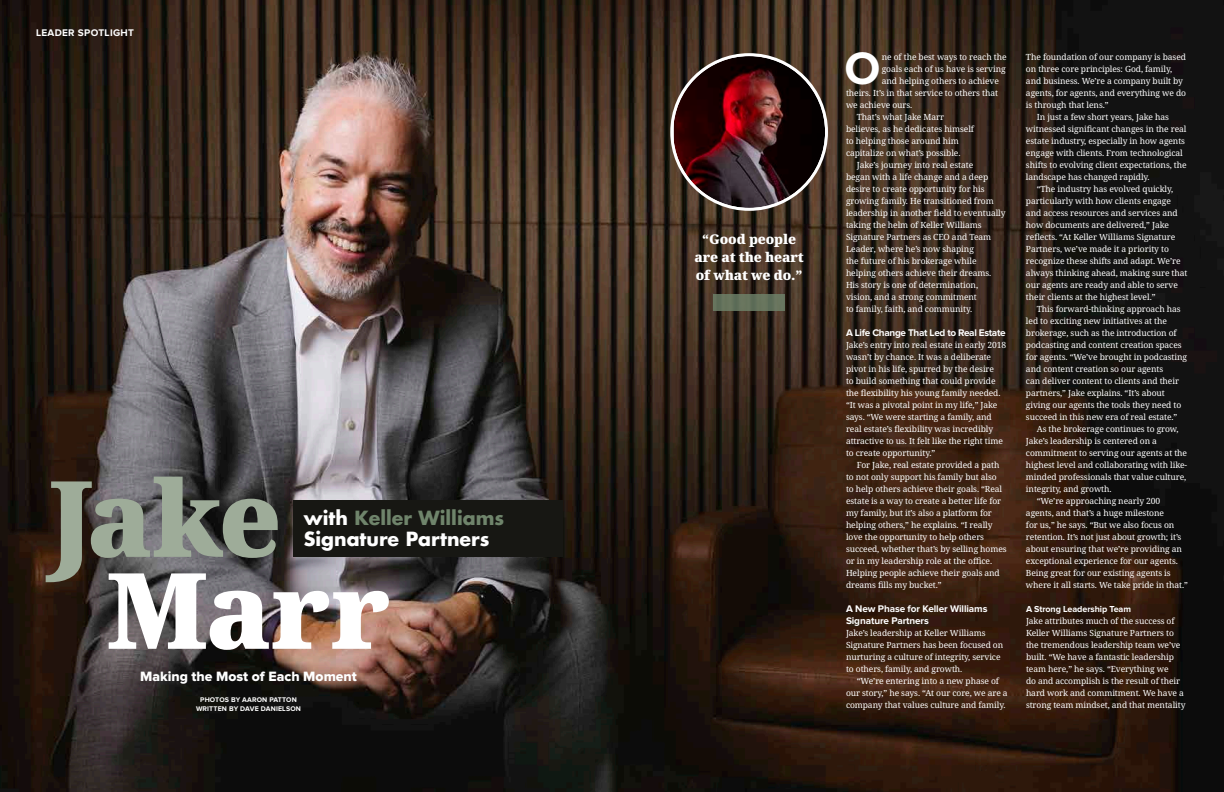
<style>
.page{position:relative;width:1224px;height:792px;background:#fff}
.page>*{position:absolute;margin:0;border:0;box-sizing:border-box;transform-origin:0 0}
.t1{font:900 105.6px "Avrile Serif";color:#9eac99}
.t2{font:900 105.6px "Avrile Serif";color:#fff}
.t3{font:700 47.1px "Proxima Nova";color:#fff}
.t4{font:700 19px/21px "Futura Std";color:#fff}
.t5{font:14px "Proxima Nova Extrabld";color:#fff}
.t6{font:900 13.4px/18px "Avrile Serif";letter-spacing:-.01em;color:#fff;text-align:center}
.t7{font:700 10px/12px "Proxima Nova";letter-spacing:-.01em;color:#fff}
.t8{font:700 10px "Proxima Nova";letter-spacing:-.03em;color:#fff}
.t9{font:700 10px "Proxima Nova";letter-spacing:.03em;color:#fff}
.t10{font:700 9px "Proxima Nova";letter-spacing:-.01em;color:#fff}
.t11{font:8.5px/12px "Avrile Serif";letter-spacing:-.01em;color:#fff}
.t12{font:700 7px/9px "Proxima Nova";letter-spacing:.02em;color:#fff;text-align:center}
.s1{color:#6f846b}
</style>
<div class="page">
<img style="left:0;top:0;width:1224px;height:792px">
<div style="left:294px;top:500px;width:270px;height:57px;background:#171713"></div>
<img style="left:674px;top:56px;width:151px;height:152px">
<div style="left:670px;top:53px;width:158px;height:158px;border:3px solid #fff;border-radius:50%"></div>
<div style="left:713px;top:294px;width:72px;height:16px;background:#67745d"></div>
<p class="t9" style="left:36px;top:28px;width:100px">LEADER SPOTLIGHT</p>
<h1 class="t1" style="left:48px;top:443px;width:235px">Jake</h1>
<h3 class="t4" style="left:304px;top:507px;width:202px">with <span class="s1">Keller Williams<br></span>Signature Partners</h3>
<h1 class="t2" style="left:106px;top:535px;width:285px">Marr</h1>
<h3 class="t5" style="left:140px;top:670px;width:218px">Making the Most of Each Moment</h3>
<p class="t12" style="left:196px;top:696px;width:106px">PHOTOS BY AARON PATTON<br>WRITTEN BY DAVE DANIELSON</p>
<h3 class="t6" style="left:695px;top:230px;width:111px">“Good people are at the heart of what we do.”</h3>
<h2 class="t3" style="left:844px;top:47px;width:38px">O</h2>
<p class="t11" style="left:882px;top:51px;width:126px">ne of the best ways to reach the</p>
<p class="t11" style="left:882px;top:63px;width:125px">goals each of us have is serving</p>
<p class="t11" style="left:882px;top:75px;width:119px">and helping others to achieve</p>
<p class="t11" style="left:846px;top:87px;width:154px">theirs. It’s in that service to others that</p>
<p class="t11" style="left:846px;top:99px;width:68px">we achieve ours.</p>
<p class="t11" style="left:857px;top:111px;width:89px">That’s what Jake Marr</p>
<p class="t11" style="left:846px;top:123px;width:130px">believes, as he dedicates himself</p>
<p class="t11" style="left:846px;top:135px;width:114px">to helping those around him</p>
<p class="t11" style="left:846px;top:147px;width:116px">capitalize on what’s possible.</p>
<p class="t11" style="left:857px;top:159px;width:118px">Jake’s journey into real estate</p>
<p class="t11" style="left:846px;top:171px;width:144px">began with a life change and a deep</p>
<p class="t11" style="left:846px;top:183px;width:140px">desire to create opportunity for his</p>
<p class="t11" style="left:846px;top:195px;width:149px">growing family. He transitioned from</p>
<p class="t11" style="left:846px;top:207px;width:161px">leadership in another field to eventually</p>
<p class="t11" style="left:846px;top:219px;width:137px">taking the helm of Keller Williams</p>
<p class="t11" style="left:846px;top:231px;width:147px">Signature Partners as CEO and Team</p>
<p class="t11" style="left:846px;top:243px;width:129px">Leader, where he’s now shaping</p>
<p class="t11" style="left:846px;top:255px;width:132px">the future of his brokerage while</p>
<p class="t11" style="left:846px;top:267px;width:147px">helping others achieve their dreams.</p>
<p class="t11" style="left:846px;top:279px;width:134px">His story is one of determination,</p>
<p class="t11" style="left:846px;top:291px;width:132px">vision, and a strong commitment</p>
<p class="t11" style="left:846px;top:303px;width:128px">to family, faith, and community.</p>
<p class="t8" style="left:846px;top:328px;width:161px">A Life Change That Led to Real Estate</p>
<p class="t11" style="left:846px;top:339px;width:162px">Jake’s entry into real estate in early 2018 wasn’t by chance. It was a deliberate pivot in his life, spurred by the desire<br>to build something that could provide the flexibility his young family needed. “It was a pivotal point in my life,” Jake says. “We were starting a family, and real estate’s flexibility was incredibly attractive to us. It felt like the right time to create opportunity.”</p>
<p class="t11" style="left:846px;top:459px;width:162px;text-indent:11px">For Jake, real estate provided a path to not only support his family but also to help others achieve their goals. “Real estate is a way to create a better life for my family, but it’s also a platform for helping others,” he explains. “I really love the opportunity to help others succeed, whether that’s by selling homes or in my leadership role at the office.<br>Helping people achieve their goals and dreams fills my bucket.”</p>
<p class="t7" style="left:846px;top:603px;width:143px">A New Phase for Keller Williams<br>Signature Partners</p>
<p class="t11" style="left:846px;top:627px;width:159px">Jake’s leadership at Keller Williams Signature Partners has been focused on nurturing a culture of integrity, service to others, family, and growth.</p>
<p class="t11" style="left:846px;top:675px;width:163px;text-align:center">“We’re entering into a new phase of<br>our story,” he says. “At our core, we are a company that values culture and family.</p>
<p class="t11" style="left:1026px;top:51px;width:162px">The foundation of our company is based</p>
<p class="t11" style="left:1026px;top:63px;width:148px">on three core principles: God, family,</p>
<p class="t11" style="left:1026px;top:75px;width:159px">and business. We’re a company built by</p>
<p class="t11" style="left:1026px;top:87px;width:162px">agents, for agents, and everything we do</p>
<p class="t11" style="left:1026px;top:99px;width:84px">is through that lens.”</p>
<p class="t11" style="left:1037px;top:111px;width:134px">In just a few short years, Jake has</p>
<p class="t11" style="left:1026px;top:123px;width:162px">witnessed significant changes in the real</p>
<p class="t11" style="left:1026px;top:135px;width:161px">estate industry, especially in how agents</p>
<p class="t11" style="left:1026px;top:147px;width:158px">engage with clients. From technological</p>
<p class="t11" style="left:1026px;top:159px;width:162px">shifts to evolving client expectations, the</p>
<p class="t11" style="left:1026px;top:171px;width:125px">landscape has changed rapidly.</p>
<p class="t11" style="left:1037px;top:183px;width:138px">“The industry has evolved quickly,</p>
<p class="t11" style="left:1026px;top:195px;width:146px">particularly with how clients engage</p>
<p class="t11" style="left:1026px;top:207px;width:153px">and access resources and services and</p>
<p class="t11" style="left:1026px;top:219px;width:145px">how documents are delivered,” Jake</p>
<p class="t11" style="left:1026px;top:231px;width:151px">reflects. “At Keller Williams Signature</p>
<p class="t11" style="left:1026px;top:243px;width:144px">Partners, we’ve made it a priority to</p>
<p class="t11" style="left:1026px;top:255px;width:156px">recognize these shifts and adapt. We’re</p>
<p class="t11" style="left:1026px;top:267px;width:163px">always thinking ahead, making sure that</p>
<p class="t11" style="left:1026px;top:279px;width:153px">our agents are ready and able to serve</p>
<p class="t11" style="left:1026px;top:291px;width:131px">their clients at the highest level.”</p>
<p class="t11" style="left:1037px;top:303px;width:145px">This forward-thinking approach has</p>
<p class="t11" style="left:1026px;top:315px;width:143px">led to exciting new initiatives at the</p>
<p class="t11" style="left:1026px;top:327px;width:152px">brokerage, such as the introduction of</p>
<p class="t11" style="left:1026px;top:339px;width:157px">podcasting and content creation spaces</p>
<p class="t11" style="left:1026px;top:351px;width:163px">for agents. “We’ve brought in podcasting</p>
<p class="t11" style="left:1026px;top:363px;width:139px">and content creation so our agents</p>
<p class="t11" style="left:1026px;top:375px;width:155px">can deliver content to clients and their</p>
<p class="t11" style="left:1026px;top:387px;width:140px">partners,” Jake explains. “It’s about</p>
<p class="t11" style="left:1026px;top:399px;width:157px">giving our agents the tools they need to</p>
<p class="t11" style="left:1026px;top:411px;width:153px">succeed in this new era of real estate.”</p>
<p class="t11" style="left:1037px;top:423px;width:143px">As the brokerage continues to grow,</p>
<p class="t11" style="left:1026px;top:435px;width:133px">Jake’s leadership is centered on a</p>
<p class="t11" style="left:1026px;top:447px;width:163px">commitment to serving our agents at the</p>
<p class="t11" style="left:1026px;top:459px;width:163px">highest level and collaborating with like-</p>
<p class="t11" style="left:1026px;top:471px;width:162px">minded professionals that value culture,</p>
<p class="t11" style="left:1026px;top:483px;width:87px">integrity, and growth.</p>
<p class="t11" style="left:1037px;top:495px;width:125px">“We’re approaching nearly 200</p>
<p class="t11" style="left:1026px;top:507px;width:140px">agents, and that’s a huge milestone</p>
<p class="t11" style="left:1026px;top:519px;width:150px">for us,” he says. “But we also focus on</p>
<p class="t11" style="left:1026px;top:531px;width:157px">retention. It’s not just about growth; it’s</p>
<p class="t11" style="left:1026px;top:543px;width:157px">about ensuring that we’re providing an</p>
<p class="t11" style="left:1026px;top:555px;width:154px">exceptional experience for our agents.</p>
<p class="t11" style="left:1026px;top:567px;width:146px">Being great for our existing agents is</p>
<p class="t11" style="left:1026px;top:579px;width:164px">where it all starts. We take pride in that.”</p>
<p class="t10" style="left:1026px;top:605px;width:107px">A Strong Leadership Team</p>
<p class="t11" style="left:1026px;top:615px;width:161px">Jake attributes much of the success of Keller Williams Signature Partners to the tremendous leadership team we’ve built. “We have a fantastic leadership team here,” he says. “Everything we<br>do and accomplish is the result of their hard work and commitment. We have a strong team mindset, and that mentality</p>
</div>
